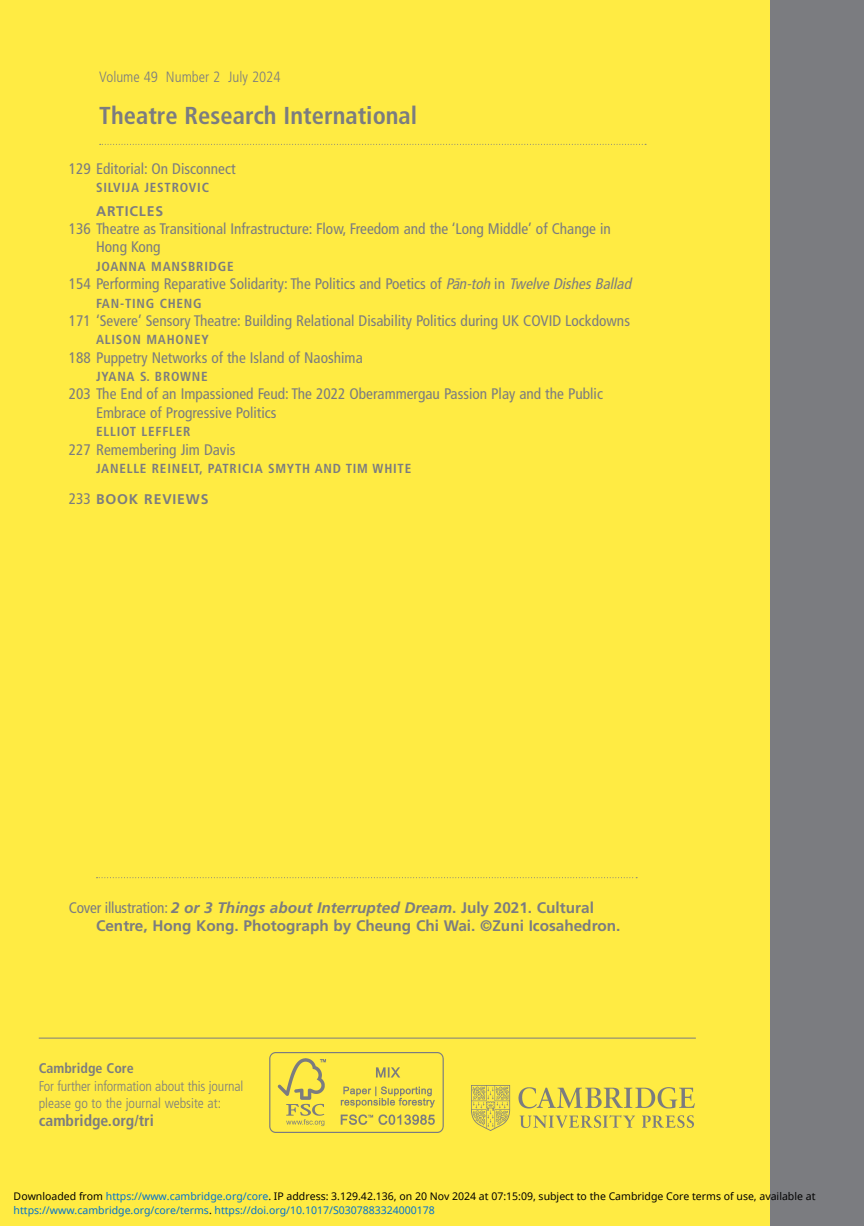
<style>
.page{position:relative;width:864px;height:1226px;background:#fff}
.page>*{position:absolute;margin:0;border:0;box-sizing:border-box;transform-origin:0 0}
.t1{font:700 condensed 24.5px "Frutiger LT Std";color:#7b7c80}
.t2{font:700 condensed 15.75px "Frutiger LT Std";color:#7b7c80}
.t3{font:condensed 15.4px/18.4px "Frutiger LT Std";color:#7b7c80}
.t4{font:700 15.4px/18.4px "Frutiger LT Std";color:#7b7c80}
.t5{font:300 condensed 14.88px "Frutiger LT Std";color:#7b7c80}
.t6{font:300 condensed 14px/17.5px "Frutiger LT Std";letter-spacing:-.01em;color:#7b7c80}
.t7{font:700 14px "Frutiger LT Std";letter-spacing:.06em;color:#7b7c80}
.t8{font:700 condensed 14px "Frutiger LT Std";color:#7b7c80}
.t9{font:700 condensed 13.12px "Frutiger LT Std";letter-spacing:.06em;color:#7b7c80}
.t10{font:10.5px "Noto Sans";color:#000}
.t11{font:10.5px "Noto Sans";color:#0172cf}
.s1{font-style:italic}
.s2{font-weight:400;font-stretch:condensed;font-size:15.4px}
.s3{font-weight:400;font-stretch:condensed}
.s4{color:#0172cf}
.s5{color:#000}
</style>
<div class="page">
<div style="left:0;top:0;width:863px;height:1225px;background:#ffeb43"></div>
<svg style="left:100px;top:144px;width:545px;height:1px"></svg>
<div style="left:770px;top:0;width:93px;height:1225px;background:#7b7c80"></div>
<hr style="left:39px;top:1037px;width:656px;height:1px;background:#7b7c80">
<img style="left:269px;top:1052px;width:174px;height:80px">
<svg style="left:96px;top:877px;width:541px;height:1px"></svg>
<img style="left:471px;top:1085px;width:223px;height:45px">
<p class="t5" style="left:99px;top:70px;width:183px">Volume 49 Number 2 July 2024</p>
<h1 class="t1" style="left:99px;top:106px;width:319px">Theatre Research International</h1>
<p class="t3" style="left:69px;top:160px;width:168px">129 Editorial: On Disconnect</p>
<p class="t9" style="left:96px;top:182px;width:114px">SILVIJA JESTROVIC</p>
<p class="t7" style="left:96px;top:205px;width:69px">ARTICLES</p>
<p class="t3" style="left:96px;top:220px;width:516px;text-indent:-27px">136 Theatre as Transitional Infrastructure: Flow, Freedom and the ‘Long Middle’ of Change in<br>Hong Kong</p>
<p class="t9" style="left:96px;top:261px;width:139px">JOANNA MANSBRIDGE</p>
<p class="t3" style="left:69px;top:276px;width:566px">154 Performing Reparative Solidarity: The Politics and Poetics of <span class="s1">Pa¯n-toh</span> in <span class="s1">Twelve Dishes Ballad</span></p>
<p class="t9" style="left:96px;top:298px;width:107px">FAN-TING CHENG</p>
<p class="t3" style="left:69px;top:312px;width:562px">171 ‘Severe’ Sensory Theatre: Building Relational Disability Politics during UK COVID Lockdowns</p>
<p class="t9" style="left:96px;top:334px;width:114px">ALISON MAHONEY</p>
<p class="t3" style="left:69px;top:349px;width:295px">188 Puppetry Networks of the Island of Naoshima</p>
<p class="t9" style="left:96px;top:371px;width:113px">JYANA S. BROWNE</p>
<p class="t3" style="left:96px;top:386px;width:508px;text-indent:-27px">203 The End of an Impassioned Feud: The 2022 Oberammergau Passion Play and the Public<br>Embrace of Progressive Politics</p>
<p class="t9" style="left:96px;top:426px;width:96px">ELLIOT LEFFLER</p>
<p class="t3" style="left:69px;top:441px;width:168px">227 Remembering Jim Davis</p>
<p class="t9" style="left:96px;top:463px;width:316px">JANELLE REINELT, PATRICIA SMYTH AND TIM WHITE</p>
<p class="t7" style="left:69px;top:493px;width:141px"><span class="s2">233</span> BOOK REVIEWS</p>
<p class="t4" style="left:96px;top:899px;width:525px;text-indent:-27px"><span class="s3">Cover illustration:</span> <span class="s1">2 or 3 Things about Interrupted Dream</span>. July 2021. Cultural<br>Centre, Hong Kong. Photograph by Cheung Chi Wai. ©Zuni Icosahedron.</p>
<p class="t8" style="left:39px;top:1062px;width:96px">Cambridge Core</p>
<p class="t6" style="left:39px;top:1077px;width:206px">For further information about this journal please go to the journal website at:</p>
<p class="t2" style="left:39px;top:1113px;width:117px">cambridge.org/tri</p>
<p class="t10" style="left:14px;top:1188px;width:803px">Downloaded from <span class="s4">https://www.cambridge.org/core</span>. IP address: 3.129.42.136, on 20 Nov 2024 at 07:15:09, subject to the Cambridge Core terms of use, available at</p>
<p class="t11" style="left:14px;top:1202px;width:422px">https://www.cambridge.org/core/terms<span class="s5">.</span> https://doi.org/10.1017/S0307883324000178</p>
</div>
